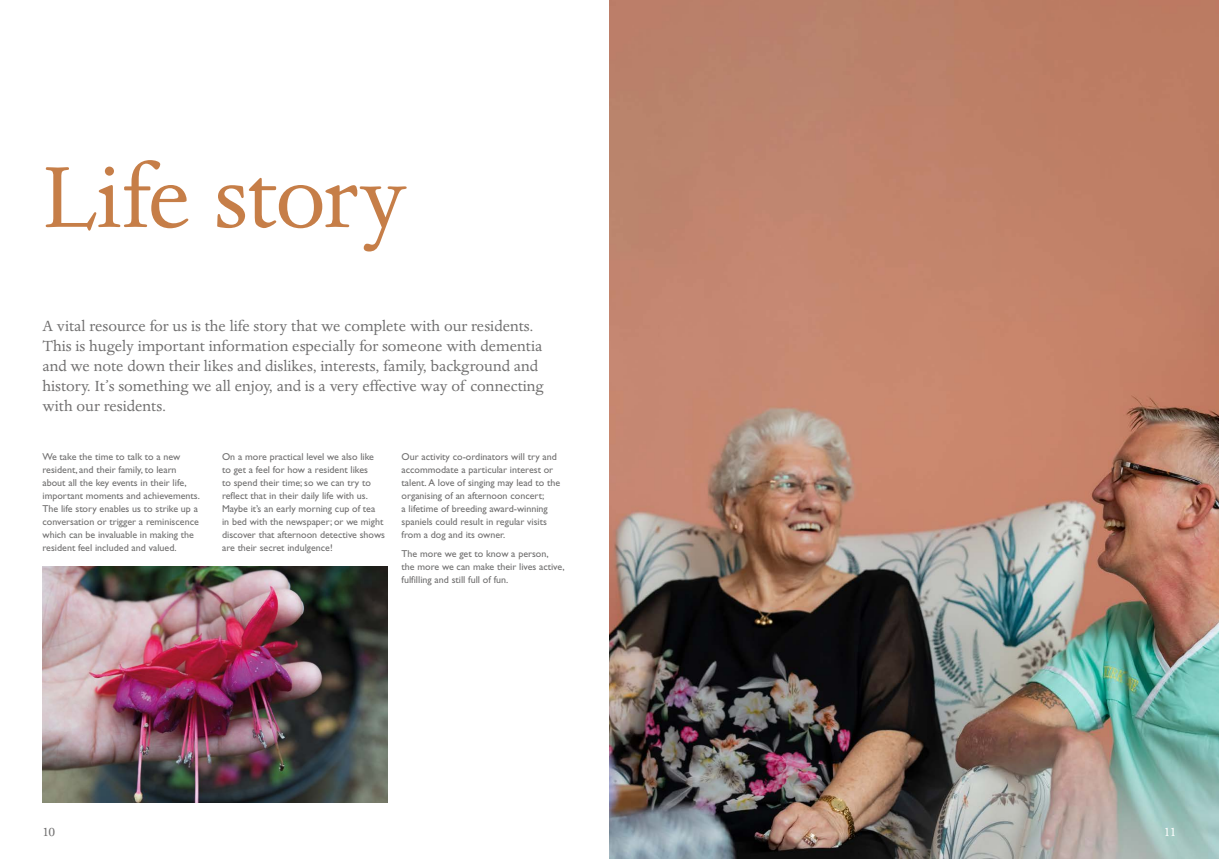
<style>
.page{position:relative;width:1219px;height:859px;background:#fff}
.page>*{position:absolute;margin:0;border:0;box-sizing:border-box;transform-origin:0 0}
.t1{font:100px "Dante MT Std";letter-spacing:-.01em;color:#c67e48}
.t2{font:17px/20px "Dante MT Std";color:#706f6f}
.t3{font:15px "Dante MT Std";color:#706f6f}
.t4{font:15px "Dante MT Std";color:#fff}
.t5{font:10px/13px "Gill Sans Std";color:#706f6f}
</style>
<div class="page">
<img style="left:609px;top:0;width:610px;height:859px">
<img style="left:43px;top:567px;width:344px;height:235px">
<h1 class="t1" style="left:43px;top:138px;width:366px">Life story</h1>
<p class="t2" style="left:43px;top:316px;width:502px">A vital resource for us is the life story that we complete with our residents.<br>This is hugely important information especially for someone with dementia and we note down their likes and dislikes, interests, family, background and history. It’s something we all enjoy, and is a very effective way of connecting with our residents.</p>
<p class="t5" style="left:43px;top:451px;width:159px">We take the time to talk to a new resident, and their family, to learn about all the key events in their life, important moments and achievements.<br>The life story enables us to strike up a conversation or trigger a reminiscence which can be invaluable in making the resident feel included and valued.</p>
<p class="t5" style="left:222px;top:451px;width:164px">On a more practical level we also like to get a feel for how a resident likes<br>to spend their time; so we can try to reflect that in their daily life with us.<br>Maybe it’s an early morning cup of tea<br>in bed with the newspaper; or we might discover that afternoon detective shows are their secret indulgence!</p>
<p class="t5" style="left:402px;top:451px;width:160px">Our activity co-ordinators will try and accommodate a particular interest or talent. A love of singing may lead to the organising of an afternoon concert;<br>a lifetime of breeding award-winning spaniels could result in regular visits from a dog and its owner.</p>
<p class="t5" style="left:402px;top:547px;width:165px">The more we get to know a person,<br>the more we can make their lives active, fulfilling and still full of fun.</p>
<h3 class="t3" style="left:43px;top:822px;width:14px">10</h3>
<h3 class="t4" style="left:1164px;top:822px;width:14px">11</h3>
</div>
